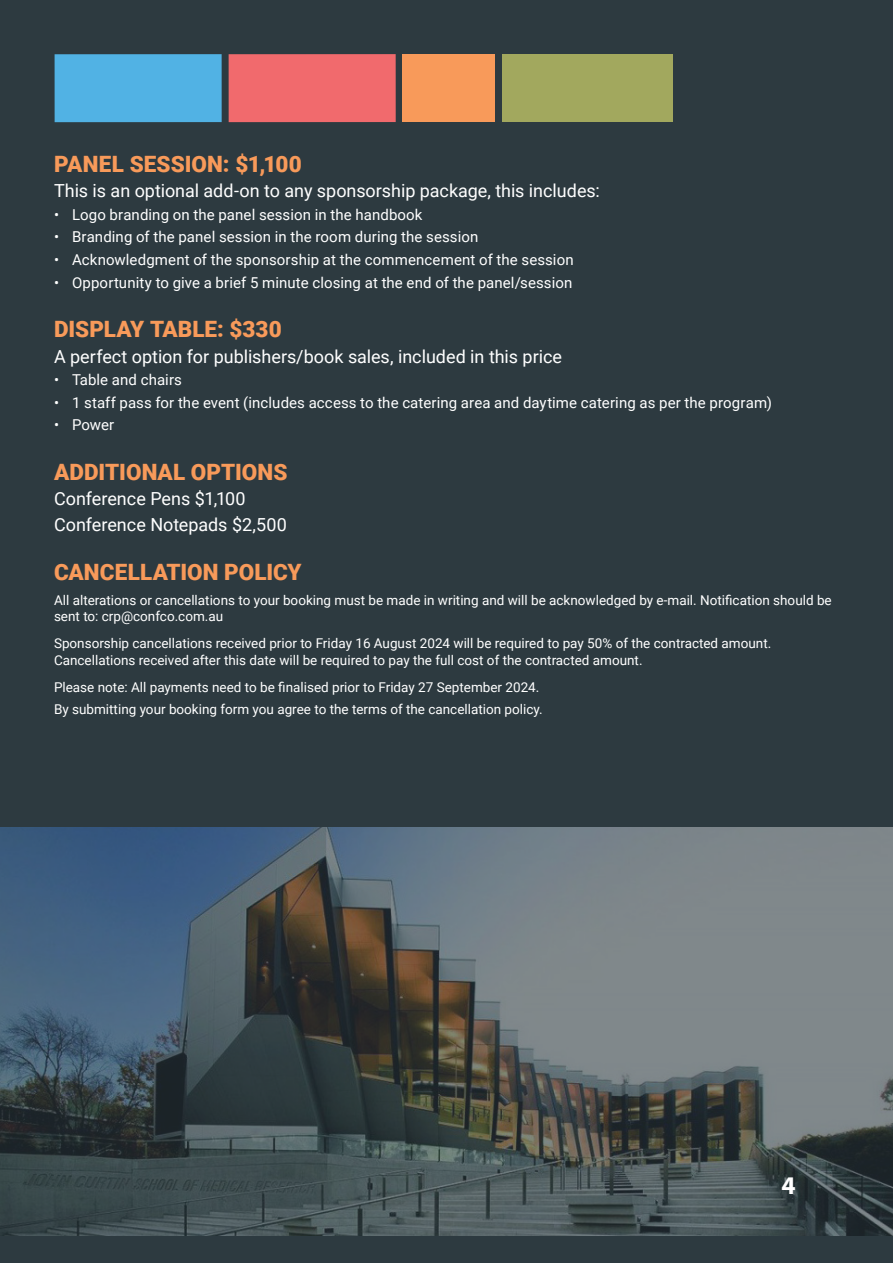
<style>
.page{position:relative;width:893px;height:1263px;background:#2d3a40}
.page>*{position:absolute;margin:0;border:0;box-sizing:border-box;transform-origin:0 0}
.t1{font:700 25.5px "Myriad Pro";color:#fff}
.t2{font:900 22.5px "Roboto";color:#f89a5a}
.t3{font:18px "Roboto";color:#fff}
.t4{font:15px "Roboto";letter-spacing:.005em;color:#fff}
.t5{font:13.5px/16.2px "Roboto";color:#fff}
</style>
<div class="page">
<div style="left:229px;top:54px;width:167px;height:68px;background:#f16a6d"></div>
<div style="left:403px;top:54px;width:92px;height:68px;background:#f89a5a"></div>
<div style="left:501px;top:54px;width:171px;height:68px;background:#a2a85e"></div>
<div style="left:55px;top:54px;width:167px;height:68px;background:#51b2e4"></div>
<img style="left:0;top:827px;width:893px;height:408px">
<p class="t2" style="left:54px;top:148px;width:249px">PANEL SESSION: $1,100</p>
<p class="t3" style="left:54px;top:178px;width:547px">This is an optional add-on to any sponsorship package, this includes:</p>
<p class="t4" style="left:54px;top:204px;width:370px">• Logo branding on the panel session in the handbook</p>
<p class="t4" style="left:54px;top:227px;width:426px">• Branding of the panel session in the room during the session</p>
<p class="t4" style="left:54px;top:249px;width:521px">• Acknowledgment of the sponsorship at the commencement of the session</p>
<p class="t4" style="left:54px;top:272px;width:520px">• Opportunity to give a brief 5 minute closing at the end of the panel/session</p>
<p class="t2" style="left:54px;top:313px;width:229px">DISPLAY TABLE: $330</p>
<p class="t3" style="left:54px;top:343px;width:509px">A perfect option for publishers/book sales, included in this price</p>
<p class="t4" style="left:54px;top:369px;width:129px">• Table and chairs</p>
<p class="t4" style="left:54px;top:392px;width:719px">• 1 staff pass for the event (includes access to the catering area and daytime catering as per the program)</p>
<p class="t4" style="left:54px;top:414px;width:62px">• Power</p>
<p class="t2" style="left:54px;top:456px;width:235px">ADDITIONAL OPTIONS</p>
<p class="t3" style="left:54px;top:486px;width:193px">Conference Pens $1,100</p>
<p class="t3" style="left:54px;top:511px;width:234px">Conference Notepads $2,500</p>
<p class="t2" style="left:54px;top:556px;width:249px">CANCELLATION POLICY</p>
<p class="t5" style="left:54px;top:592px;width:779px">All alterations or cancellations to your booking must be made in writing and will be acknowledged by e-mail. Notification should be sent to: crp@confco.com.au</p>
<p class="t5" style="left:54px;top:635px;width:719px">Sponsorship cancellations received prior to Friday 16 August 2024 will be required to pay 50% of the contracted amount.<br>Cancellations received after this date will be required to pay the full cost of the contracted amount.</p>
<p class="t5" style="left:54px;top:678px;width:487px">Please note: All payments need to be finalised prior to Friday 27 September 2024.</p>
<p class="t5" style="left:54px;top:701px;width:490px">By submitting your booking form you agree to the terms of the cancellation policy.</p>
<p class="t1" style="left:782px;top:1169px;width:16px">4</p>
</div>
